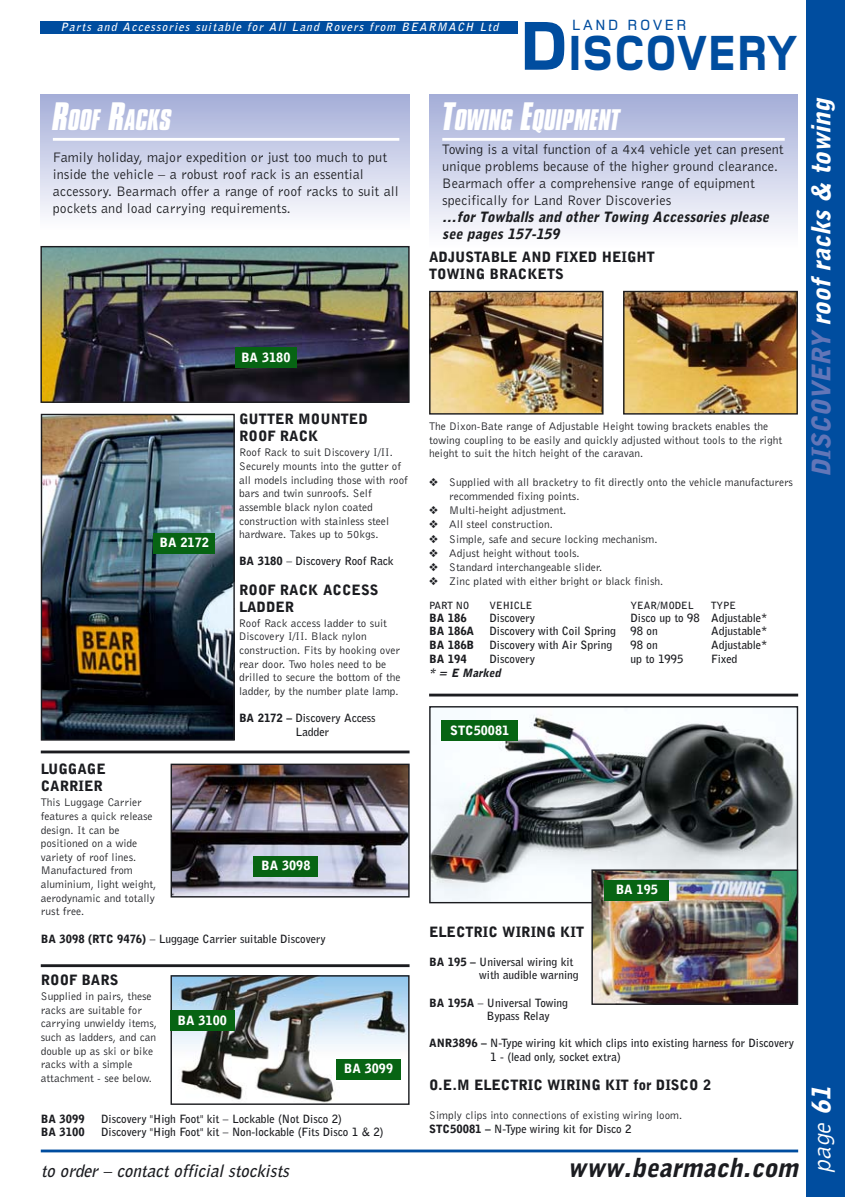
<style>
.page{position:relative;width:845px;height:1197px;background:#fff}
.page>*{position:absolute;margin:0;border:0;box-sizing:border-box;transform-origin:0 0}
.t1{font:800 51.2px "Foundry Monoline";letter-spacing:.03em;color:#004d9f;scale:.9 1}
.t2{font:italic 900 25.6px "Bell Gothic BT";color:#fff}
.t3{font:italic 700 25.6px "Compacta BT";color:#fff}
.t4{font:italic 900 25.6px "Bell Gothic BT";color:#1b1c20}
.t5{font:italic 25.6px "Bell Gothic BT";color:#fff}
.t6{font:italic 700 17px "Bell Gothic BT";color:#1b1c20}
.t7{font:500 15.4px "Foundry Monoline";letter-spacing:.17em;color:#004d9f}
.t8{font:14.2px/17px "Bell Gothic BT";color:#1b1c20}
.t9{font:900 14.2px/17px "Bell Gothic BT";color:#1b1c20}
.t10{font:italic 900 14.2px/17px "Bell Gothic BT";color:#1b1c20}
.t11{font:900 12.8px "Bell Gothic BT";color:#fff}
.t12{font:11.4px/13.6px "Bell Gothic BT";color:#1b1c20}
.t13{font:700 11.4px/13.6px "Bell Gothic BT";color:#1b1c20}
.t14{font:italic 700 11.4px "Bell Gothic BT";letter-spacing:.11em;color:#fff}
.t15{font:900 11.4px "Bell Gothic BT";color:#1b1c20}
.t16{font:italic 900 11.4px "Bell Gothic BT";color:#1b1c20}
.t17{font:700 10px "Bell Gothic BT";color:#1b1c20}
.s1{font-size:71.6px}
.s2{font-size:34px}
.s3{font-weight:900}
.s4{font-weight:700}
.s5{color:#6276b8}
</style>
<div class="page">
<img style="left:40px;top:0;width:804px;height:1197px">
<p class="t14" style="left:60px;top:23px;width:439px">Parts and Accessories suitable for All Land Rovers from BEARMACH Ltd</p>
<h3 class="t7" style="left:572px;top:20px;width:116px">LAND ROVER</h3>
<h1 class="t1" style="left:519px;top:34px;width:310px"><span class="s1">D</span>ISCOVERY</h1>
<h2 class="t3" style="left:53px;top:109px;width:120px"><span class="s2">R</span>OOF <span class="s2">R</span>ACKS</h2>
<p class="t8" style="left:53px;top:149px;width:347px">Family holiday, major expedition or just too much to put inside the vehicle – a robust roof rack is an essential accessory. Bearmach offer a range of roof racks to suit all pockets and load carrying requirements.</p>
<h2 class="t3" style="left:442px;top:109px;width:179px"><span class="s2">T</span>OWING <span class="s2">E</span>QUIPMENT</h2>
<p class="t8" style="left:442px;top:141px;width:342px">Towing is a vital function of a 4x4 vehicle yet can present unique problems because of the higher ground clearance.<br>Bearmach offer a comprehensive range of equipment specifically for Land Rover Discoveries</p>
<p class="t10" style="left:442px;top:210px;width:328px">…for Towballs and other Towing Accessories please see pages 157-159</p>
<p class="t9" style="left:429px;top:249px;width:227px">ADJUSTABLE AND FIXED HEIGHT<br>TOWING BRACKETS</p>
<p class="t11" style="left:159px;top:537px;width:51px">BA 2172</p>
<p class="t11" style="left:241px;top:352px;width:51px">BA 3180</p>
<p class="t9" style="left:239px;top:412px;width:130px">GUTTER MOUNTED<br>ROOF RACK</p>
<p class="t12" style="left:239px;top:446px;width:170px">Roof Rack to suit Discovery I/II.<br>Securely mounts into the gutter of all models including those with roof bars and twin sunroofs. Self assemble black nylon coated construction with stainless steel hardware. Takes up to 50kgs.</p>
<p class="t13" style="left:239px;top:555px;width:156px"><span class="s3">BA 3180</span> – Discovery Roof Rack</p>
<p class="t9" style="left:239px;top:582px;width:141px">ROOF RACK ACCESS<br>LADDER</p>
<p class="t12" style="left:239px;top:617px;width:163px">Roof Rack access ladder to suit<br>Discovery I/II. Black nylon construction. Fits by hooking over rear door. Two holes need to be drilled to secure the bottom of the ladder, by the number plate lamp.</p>
<p class="t13" style="left:295px;top:712px;width:82px;text-indent:-56px"><span class="s3">BA 2172 –</span> Discovery Access<br>Ladder</p>
<p class="t9" style="left:41px;top:762px;width:66px">LUGGAGE<br>CARRIER</p>
<p class="t12" style="left:41px;top:796px;width:117px">This Luggage Carrier features a quick release design. It can be positioned on a wide variety of roof lines.<br>Manufactured from aluminium, light weight, aerodynamic and totally rust free.</p>
<p class="t13" style="left:41px;top:932px;width:286px"><span class="s3">BA 3098 (RTC 9476)</span> – Luggage Carrier suitable Discovery</p>
<p class="t11" style="left:261px;top:860px;width:51px">BA 3098</p>
<p class="t9" style="left:41px;top:972px;width:79px">ROOF BARS</p>
<p class="t12" style="left:41px;top:990px;width:118px">Supplied in pairs, these racks are suitable for carrying unwieldy items, such as ladders, and can double up as ski or bike racks with a simple attachment - see below.</p>
<p class="t15" style="left:41px;top:1114px;width:45px">BA 3099</p>
<p class="t13" style="left:101px;top:1112px;width:242px">Discovery "High Foot" kit – Lockable (Not Disco 2)</p>
<p class="t15" style="left:41px;top:1128px;width:45px">BA 3100</p>
<p class="t13" style="left:101px;top:1126px;width:284px">Discovery "High Foot" kit – Non-lockable (Fits Disco 1 &amp; 2)</p>
<p class="t11" style="left:177px;top:1015px;width:51px">BA 3100</p>
<p class="t11" style="left:344px;top:1063px;width:51px">BA 3099</p>
<p class="t12" style="left:429px;top:420px;width:354px">The Dixon-Bate range of Adjustable Height towing brackets enables the towing coupling to be easily and quickly adjusted without tools to the right height to suit the hitch height of the caravan.</p>
<p class="t12" style="left:449px;top:475px;width:345px;line-height:14.2px;text-indent:-20px">❖ Supplied with all bracketry to fit directly onto the vehicle manufacturers recommended fixing points.</p>
<p class="t12" style="left:429px;top:504px;width:139px">❖ Multi-height adjustment.</p>
<p class="t12" style="left:429px;top:518px;width:125px">❖ All steel construction.</p>
<p class="t12" style="left:429px;top:533px;width:230px">❖ Simple, safe and secure locking mechanism.</p>
<p class="t12" style="left:429px;top:547px;width:152px">❖ Adjust height without tools.</p>
<p class="t12" style="left:429px;top:561px;width:175px">❖ Standard interchangeable slider.</p>
<p class="t12" style="left:429px;top:575px;width:235px">❖ Zinc plated with either bright or black finish.</p>
<p class="t17" style="left:429px;top:601px;width:42px">PART NO</p>
<p class="t17" style="left:489px;top:601px;width:44px">VEHICLE</p>
<p class="t17" style="left:630px;top:601px;width:65px">YEAR/MODEL</p>
<p class="t17" style="left:711px;top:601px;width:26px">TYPE</p>
<p class="t15" style="left:429px;top:613px;width:39px">BA 186</p>
<p class="t13" style="left:489px;top:612px;width:47px">Discovery</p>
<p class="t13" style="left:630px;top:612px;width:138px">Disco up to 98 Adjustable*</p>
<p class="t15" style="left:429px;top:627px;width:47px">BA 186A</p>
<p class="t13" style="left:489px;top:625px;width:128px">Discovery with Coil Spring</p>
<p class="t13" style="left:630px;top:625px;width:29px">98 on</p>
<p class="t13" style="left:711px;top:625px;width:58px">Adjustable*</p>
<p class="t15" style="left:429px;top:640px;width:47px">BA 186B</p>
<p class="t13" style="left:489px;top:639px;width:124px">Discovery with Air Spring</p>
<p class="t13" style="left:630px;top:639px;width:29px">98 on</p>
<p class="t13" style="left:711px;top:639px;width:58px">Adjustable*</p>
<p class="t15" style="left:429px;top:654px;width:39px">BA 194</p>
<p class="t13" style="left:489px;top:653px;width:47px">Discovery</p>
<p class="t13" style="left:630px;top:653px;width:54px">up to 1995</p>
<p class="t13" style="left:711px;top:653px;width:28px">Fixed</p>
<p class="t16" style="left:429px;top:668px;width:73px">* = E Marked</p>
<p class="t11" style="left:450px;top:725px;width:60px">STC50081</p>
<p class="t11" style="left:615px;top:884px;width:44px">BA 195</p>
<p class="t9" style="left:429px;top:924px;width:156px">ELECTRIC WIRING KIT</p>
<p class="t13" style="left:479px;top:955px;width:101px;text-indent:-50px"><span class="s3">BA 195 –</span> Universal wiring kit with audible warning</p>
<p class="t13" style="left:486px;top:996px;width:83px;text-indent:-58px"><span class="s3">BA 195A</span> – Universal Towing<br>Bypass Relay</p>
<p class="t13" style="left:490px;top:1037px;width:305px;text-indent:-61px"><span class="s3">ANR3896 –</span> N-Type wiring kit which clips into existing harness for Discovery<br>1 - (lead only, socket extra)</p>
<p class="t9" style="left:429px;top:1078px;width:283px">O.E.M ELECTRIC WIRING KIT for DISCO 2</p>
<p class="t12" style="left:429px;top:1109px;width:254px">Simply clips into connections of existing wiring loom.<br><span class="s3">STC50081 –</span> <span class="s4">N-Type wiring kit for Disco 2</span></p>
<h3 class="t6" style="left:41px;top:1164px;width:249px">to order – contact official stockists</h3>
<h2 class="t4" style="left:567px;top:1157px;width:232px">www.bearmach.com</h2>
<h2 class="t2" style="left:810px;top:477px;width:380px;rotate:-90deg"><span class="s5">DISCOVERY</span> roof racks &amp; towing</h2>
<h2 class="t5" style="left:812px;top:1173px;width:87px;rotate:-90deg">page <span class="s3">61</span></h2>
</div>
